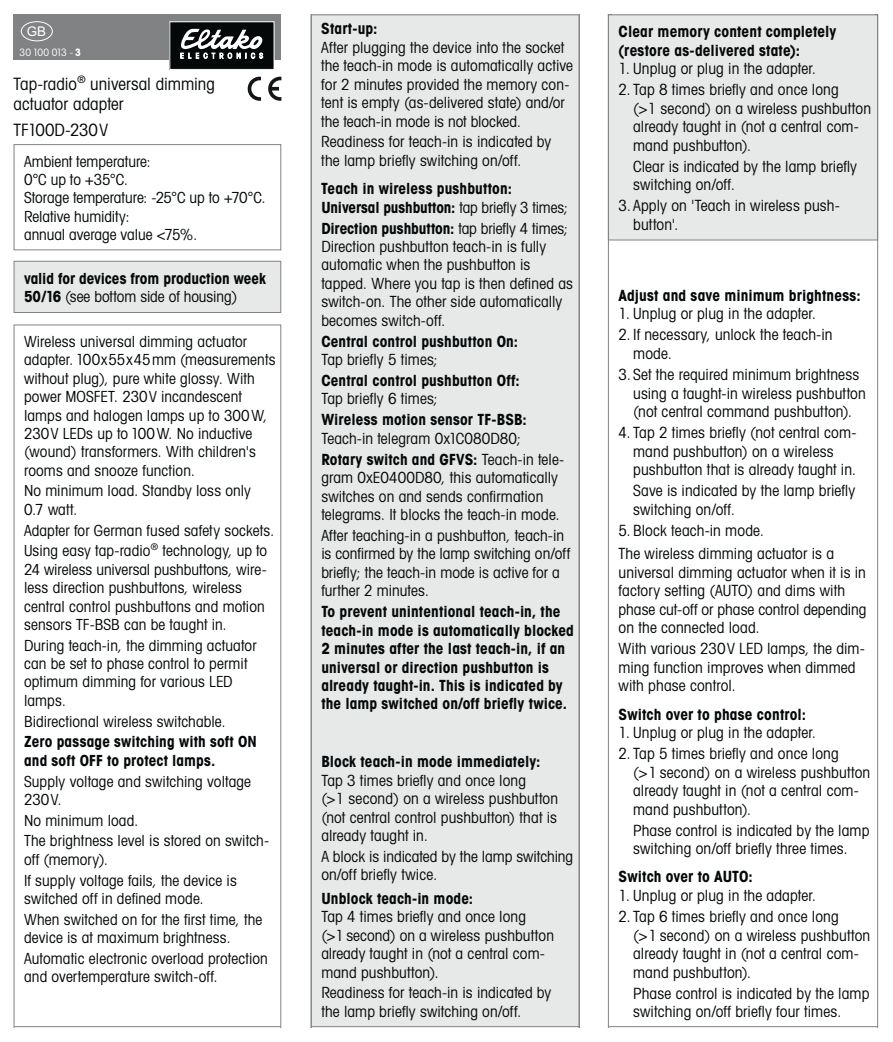
<style>
.page{position:relative;width:893px;height:1042px;background:#fff}
.page>*{position:absolute;margin:0;border:0;box-sizing:border-box;transform-origin:0 0}
.t1{font:condensed 16.97px/20.5px "Avant Garde";color:#040809}
.t2{font:condensed 15.4px/18.6px "Avant Garde";letter-spacing:.01em;color:#040809}
.t3{font:700 condensed 15.4px/18.4px "Avant Garde";letter-spacing:.01em;color:#040809}
.t4{font:condensed 15.22px/18.4px "Avant Garde";letter-spacing:.01em;color:#040809}
.t5{font:700 condensed 15.22px/18.4px "Avant Garde";letter-spacing:.005em;color:#040809}
.t6{font:13.3px "Arial";color:#fff}
.t7{font:condensed 10.15px "Avant Garde";letter-spacing:-.1em;color:#fff}
.s1{font-weight:700}
.s2{font-weight:400}
</style>
<div class="page">
<svg style="left:14px;top:324px;width:267px;height:701px"></svg>
<div style="left:14px;top:14px;width:267px;height:46px;background:#808284"></div>
<div style="left:170px;top:22px;width:104px;height:47px;background:#040809"></div>
<svg style="left:180px;top:29px;width:83px;height:30px"></svg>
<div style="left:169px;top:21px;width:105px;height:49px;border:1px solid #fff"></div>
<div style="left:21px;top:21px;width:32px;height:20px;border:1px solid #fff;border-radius:50%"></div>
<svg style="left:268px;top:77px;width:13px;height:24px"></svg>
<svg style="left:248px;top:77px;width:13px;height:24px"></svg>
<div style="left:14px;top:144px;width:267px;height:106px;border:1px solid #808284"></div>
<div style="left:14px;top:261px;width:267px;height:51px;background:#e7e8e8"></div>
<div style="left:14px;top:261px;width:267px;height:52px;border:1px solid #808284"></div>
<div style="left:311px;top:15px;width:268px;height:729px;background:#e7e8e8"></div>
<div style="left:311px;top:744px;width:268px;height:281px;background:#e7e8e8"></div>
<div style="left:608px;top:14px;width:270px;height:263px;background:#e7e8e8"></div>
<svg style="left:608px;top:277px;width:270px;height:749px"></svg>
<div style="left:19px;top:1005px;width:259px;height:36px;background:#fff"></div>
<div style="left:317px;top:1020px;width:258px;height:6px;background:#e7e8e8"></div>
<div style="left:615px;top:1020px;width:258px;height:21px;background:#fff"></div>
<hr style="left:14px;top:1025px;width:267px;height:1px;background:#808284">
<hr style="left:311px;top:1025px;width:268px;height:1px;background:#808284">
<hr style="left:608px;top:1025px;width:269px;height:1px;background:#808284">
<svg style="left:314px;top:15px;width:263px;height:6px;background:#e1e2e2"></svg>
<div style="left:612px;top:14px;width:263px;height:9px;background:#e7e8e8"></div>
<hr style="left:311px;top:14px;width:268px;height:1px;background:#808284">
<hr style="left:608px;top:14px;width:269px;height:1px;background:#808284">
<div style="left:315px;top:719px;width:258px;height:30px;background:#e7e8e8"></div>
<div style="left:612px;top:251px;width:262px;height:35px;background:#fff"></div>
<p class="t6" style="left:27px;top:23px;width:21px">GB</p>
<p class="t7" style="left:20px;top:49px;width:63px">30 100 013 - <span class="s1">3</span></p>
<p class="t1" style="left:14px;top:75px;width:203px">Tap-radio<sup>®</sup> universal dimming actuator adapter</p>
<p class="t1" style="left:14px;top:121px;width:96px">TF100D-230V</p>
<p class="t4" style="left:24px;top:153px;width:243px">Ambient temperature:<br>0°C up to +35°C.<br>Storage temperature: -25°C up to +70°C.<br>Relative humidity:<br>annual average value &lt;75%.</p>
<p class="t5" style="left:24px;top:270px;width:243px">valid for devices from production week<br>50/16 <span class="s2">(see bottom side of housing)</span></p>
<p class="t4" style="left:24px;top:334px;width:253px">Wireless universal dimming actuator adapter. 100x55x45mm (measurements without plug), pure white glossy. With power MOSFET. 230V incandescent lamps and halogen lamps up to 300W, 230V LEDs up to 100W. No inductive (wound) transformers. With children's rooms and snooze function.</p>
<p class="t4" style="left:24px;top:483px;width:228px">No minimum load. Standby loss only<br>0.7 watt.</p>
<p class="t4" style="left:24px;top:521px;width:252px;line-height:20.8px">Adapter for German fused safety sockets.<br>Using easy tap-radio<sup>®</sup> technology, up to</p>
<p class="t4" style="left:24px;top:561px;width:244px">24 wireless universal pushbuttons, wire&shy;less direction pushbuttons, wireless central control pushbuttons and motion sensors TF-BSB can be taught in.</p>
<p class="t4" style="left:24px;top:637px;width:234px">During teach-in, the dimming actuator can be set to phase control to permit optimum dimming for various LED lamps.</p>
<p class="t4" style="left:24px;top:713px;width:203px">Bidirectional wireless switchable.</p>
<p class="t5" style="left:24px;top:734px;width:234px">Zero passage switching with soft ON and soft OFF to protect lamps.</p>
<p class="t4" style="left:24px;top:773px;width:228px">Supply voltage and switching voltage<br>230V.</p>
<p class="t4" style="left:24px;top:811px;width:246px;line-height:20.8px">No minimum load.<br>The brightness level is stored on switch-</p>
<p class="t4" style="left:24px;top:850px;width:214px;line-height:20.8px">off (memory).<br>If supply voltage fails, the device is</p>
<p class="t4" style="left:24px;top:889px;width:240px;line-height:20.8px">switched off in defined mode.<br>When switched on for the first time, the</p>
<p class="t4" style="left:24px;top:928px;width:245px;line-height:20.8px">device is at maximum brightness.<br>Automatic electronic overload protection</p>
<p class="t4" style="left:24px;top:968px;width:195px">and overtemperature switch-off.</p>
<p class="t3" style="left:321px;top:21px;width:58px">Start-up:</p>
<p class="t2" style="left:321px;top:40px;width:253px">After plugging the device into the socket the teach-in mode is automatically active for 2 minutes provided the memory con&shy;tent is empty (as-delivered state) and/or the teach-in mode is not blocked.</p>
<p class="t2" style="left:321px;top:134px;width:232px">Readiness for teach-in is indicated by the lamp briefly switching on/off.</p>
<p class="t3" style="left:321px;top:180px;width:248px">Teach in wireless pushbutton:<br>Universal pushbutton: <span class="s2">tap briefly 3 times;</span></p>
<p class="t2" style="left:321px;top:220px;width:253px"><span class="s1">Direction pushbutton:</span> tap briefly 4 times; Direction pushbutton teach-in is fully automatic when the pushbutton is tapped. Where you tap is then defined as switch-on. The other side automatically becomes switch-off.</p>
<p class="t3" style="left:321px;top:333px;width:198px">Central control pushbutton On:</p>
<p class="t2" style="left:321px;top:352px;width:118px">Tap briefly 5 times;</p>
<p class="t3" style="left:321px;top:372px;width:200px">Central control pushbutton Off:</p>
<p class="t2" style="left:321px;top:391px;width:118px">Tap briefly 6 times;</p>
<p class="t3" style="left:321px;top:412px;width:207px">Wireless motion sensor TF-BSB:</p>
<p class="t2" style="left:321px;top:429px;width:244px;line-height:20.8px">Teach-in telegram 0x1C080D80;<br><span class="s1">Rotary switch and GFVS:</span> Teach-in tele-</p>
<p class="t2" style="left:321px;top:470px;width:240px">gram 0xE0400D80, this automatically switches on and sends confirmation telegrams. It blocks the teach-in mode.</p>
<p class="t2" style="left:321px;top:527px;width:250px">After teaching-in a pushbutton, teach-in is confirmed by the lamp switching on/off briefly; the teach-in mode is active for a further 2 minutes.</p>
<p class="t3" style="left:321px;top:603px;width:254px">To prevent unintentional teach-in, the teach-in mode is automatically blocked 2 minutes after the last teach-in, if an universal or direction pushbutton is already taught-in. This is indicated by the lamp switched on/off briefly twice.</p>
<p class="t3" style="left:321px;top:753px;width:220px">Block teach-in mode immediately:</p>
<p class="t2" style="left:321px;top:772px;width:238px">Tap 3 times briefly and once long<br>(&gt;1 second) on a wireless pushbutton (not central control pushbutton) that is already taught in.</p>
<p class="t2" style="left:321px;top:848px;width:253px">A block is indicated by the lamp switching on/off briefly twice.</p>
<p class="t3" style="left:321px;top:890px;width:153px">Unblock teach-in mode:</p>
<p class="t2" style="left:321px;top:908px;width:234px">Tap 4 times briefly and once long<br>(&gt;1 second) on a wireless pushbutton already taught in (not a central com&shy;mand pushbutton).</p>
<p class="t2" style="left:321px;top:984px;width:232px">Readiness for teach-in is indicated by the lamp briefly switching on/off.</p>
<p class="t3" style="left:618px;top:24px;width:219px">Clear memory content completely (restore as-delivered state):</p>
<p class="t2" style="left:618px;top:61px;width:199px">1. Unplug or plug in the adapter.</p>
<p class="t2" style="left:633px;top:82px;width:239px;text-indent:-15px">2. Tap 8 times briefly and once long<br>(&gt;1 second) on a wireless push button already taught in (not a central com&shy;mand push button).</p>
<p class="t2" style="left:633px;top:158px;width:225px">Clear is indicated by the lamp briefly switching on/off.</p>
<p class="t2" style="left:633px;top:198px;width:208px;text-indent:-15px">3. Apply on 'Teach in wireless push&shy;button'.</p>
<p class="t3" style="left:618px;top:287px;width:244px">Adjust and save minimum brightness:</p>
<p class="t2" style="left:618px;top:306px;width:199px">1. Unplug or plug in the adapter.</p>
<p class="t2" style="left:633px;top:327px;width:201px;text-indent:-15px">2. If necessary, unlock the teach-in mode.</p>
<p class="t2" style="left:633px;top:366px;width:234px;text-indent:-15px">3. Set the required minimum brightness using a taught-in wireless pushbutton (not central command pushbutton).</p>
<p class="t2" style="left:633px;top:424px;width:225px;text-indent:-15px">4. Tap 2 times briefly (not central com&shy;mand pushbutton) on a wireless pushbutton that is already taught in.</p>
<p class="t2" style="left:633px;top:482px;width:224px">Save is indicated by the lamp briefly switching on/off.</p>
<p class="t2" style="left:618px;top:519px;width:217px;line-height:23.4px">5. Block teach-in mode.<br>The wireless dimming actuator is a</p>
<p class="t2" style="left:618px;top:564px;width:249px">universal dimming actuator when it is in factory setting (AUTO) and dims with phase cut-off or phase control depending on the connected load.</p>
<p class="t2" style="left:618px;top:640px;width:248px">With various 230V LED lamps, the dim&shy;ming function improves when dimmed with phase control.</p>
<p class="t3" style="left:618px;top:706px;width:189px">Switch over to phase control:</p>
<p class="t2" style="left:618px;top:724px;width:199px">1. Unplug or plug in the adapter.</p>
<p class="t2" style="left:633px;top:745px;width:239px;text-indent:-15px">2. Tap 5 times briefly and once long<br>(&gt;1 second) on a wireless pushbutton already taught in (not a central com&shy;mand pushbutton).</p>
<p class="t2" style="left:633px;top:822px;width:238px">Phase control is indicated by the lamp switching on/off briefly three times.</p>
<p class="t3" style="left:618px;top:868px;width:136px">Switch over to AUTO:</p>
<p class="t2" style="left:618px;top:887px;width:199px">1. Unplug or plug in the adapter.</p>
<p class="t2" style="left:633px;top:908px;width:239px;text-indent:-15px">2. Tap 6 times briefly and once long<br>(&gt;1 second) on a wireless pushbutton already taught in (not a central com&shy;mand pushbutton).</p>
<p class="t2" style="left:633px;top:985px;width:238px">Phase control is indicated by the lamp switching on/off briefly four times.</p>
</div>
